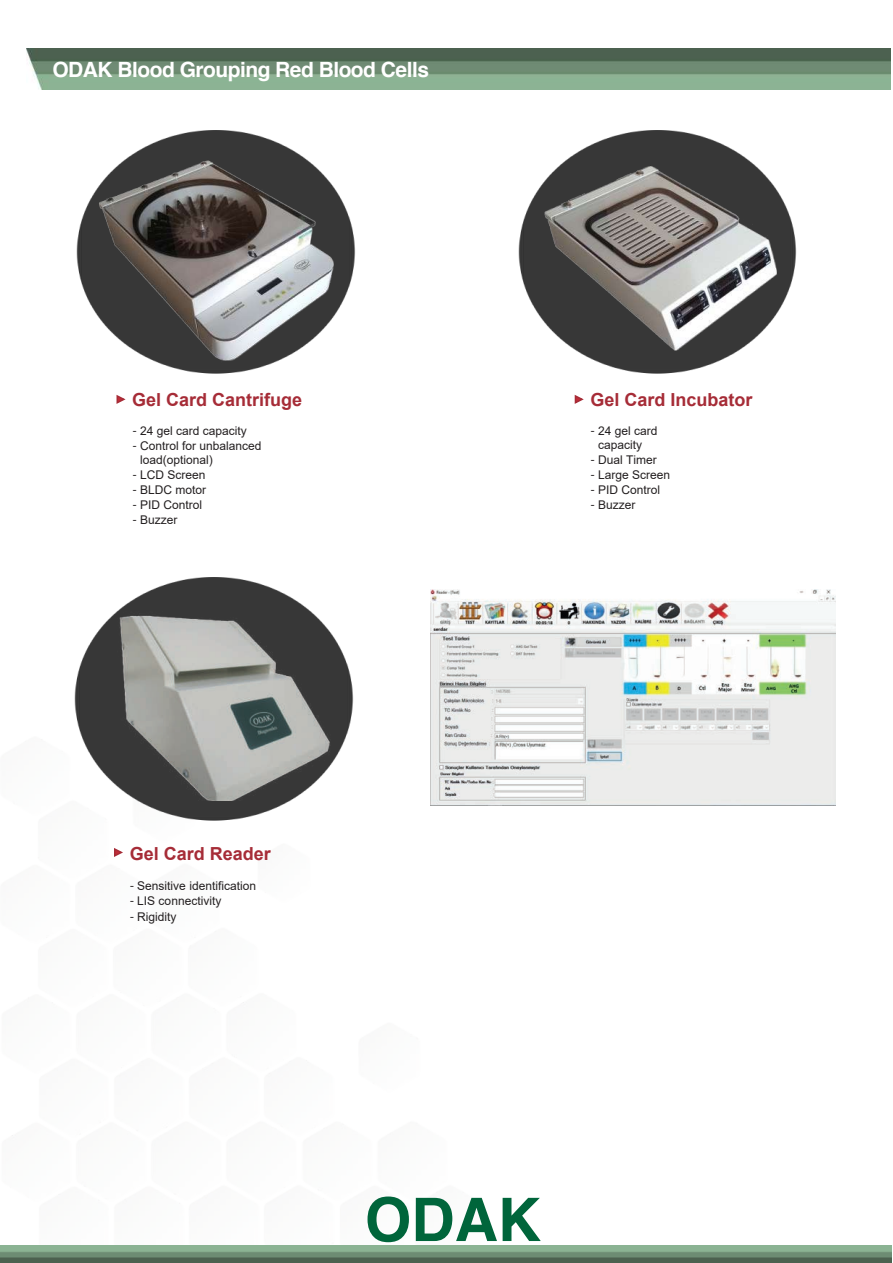
<style>
.page{position:relative;width:893px;height:1263px;background:#fff}
.page>*{position:absolute;margin:0;border:0;box-sizing:border-box;transform-origin:0 0}
.t1{font:700 60px "Helvetica";color:#00653b}
.t2{font:700 21px "Helvetica";letter-spacing:-.025em;color:#fff}
.t3{font:700 18px "Arial";color:#a62c37}
.t4{font:12px/14.4px "Arial";color:#231f20}
.s1{font-family:"Gotham Narrow"}
</style>
<div class="page">
<img style="left:74px;top:577px;width:280px;height:244px">
<img style="left:76px;top:130px;width:280px;height:167px">
<img style="left:518px;top:130px;width:279px;height:244px">
<svg style="left:116px;top:395px;width:10px;height:9px"></svg>
<svg style="left:574px;top:395px;width:10px;height:9px"></svg>
<img style="left:530px;top:164px;width:248px;height:189px">
<svg style="left:114px;top:848px;width:9px;height:9px"></svg>
<img style="left:117px;top:611px;width:233px;height:190px">
<img style="left:431px;top:589px;width:404px;height:216px">
<img style="left:0;top:1245px;width:891px;height:17px">
<img style="left:27px;top:48px;width:863px;height:42px">
<img style="left:87px;top:147px;width:265px;height:227px">
<h2 class="t2" style="left:52px;top:53px;width:378px">ODAK Blood Grouping Red Blood Cells</h2>
<h3 class="t3" style="left:132px;top:387px;width:172px">Gel Card Cantrifuge</h3>
<p class="t4" style="left:133px;top:423px;width:116px"><span class="s1">-</span> 24 gel card capacity</p>
<p class="t4" style="left:140px;top:438px;width:123px;text-indent:-8px"><span class="s1">-</span> Control for unbalanced load(optional)</p>
<p class="t4" style="left:133px;top:468px;width:74px"><span class="s1">-</span> LCD Screen</p>
<p class="t4" style="left:133px;top:483px;width:75px"><span class="s1">-</span> BLDC motor</p>
<p class="t4" style="left:133px;top:498px;width:71px"><span class="s1">-</span> PID Control</p>
<p class="t4" style="left:133px;top:513px;width:46px"><span class="s1">-</span> Buzzer</p>
<h3 class="t3" style="left:590px;top:387px;width:164px">Gel Card Incubator</h3>
<p class="t4" style="left:598px;top:423px;width:61px;text-indent:-8px"><span class="s1">-</span> 24 gel card capacity</p>
<p class="t4" style="left:590px;top:453px;width:68px"><span class="s1">-</span> Dual Timer</p>
<p class="t4" style="left:590px;top:468px;width:81px"><span class="s1">-</span> Large Screen</p>
<p class="t4" style="left:590px;top:483px;width:71px"><span class="s1">-</span> PID Control</p>
<p class="t4" style="left:590px;top:498px;width:46px"><span class="s1">-</span> Buzzer</p>
<h3 class="t3" style="left:130px;top:841px;width:143px">Gel Card Reader</h3>
<p class="t4" style="left:130px;top:879px;width:128px"><span class="s1">-</span> Sensitive identification</p>
<p class="t4" style="left:130px;top:894px;width:93px"><span class="s1">-</span> LIS connectivity</p>
<p class="t4" style="left:130px;top:909px;width:48px"><span class="s1">-</span> Rigidity</p>
<h1 class="t1" style="left:365px;top:1171px;width:178px">ODAK</h1>
</div>
